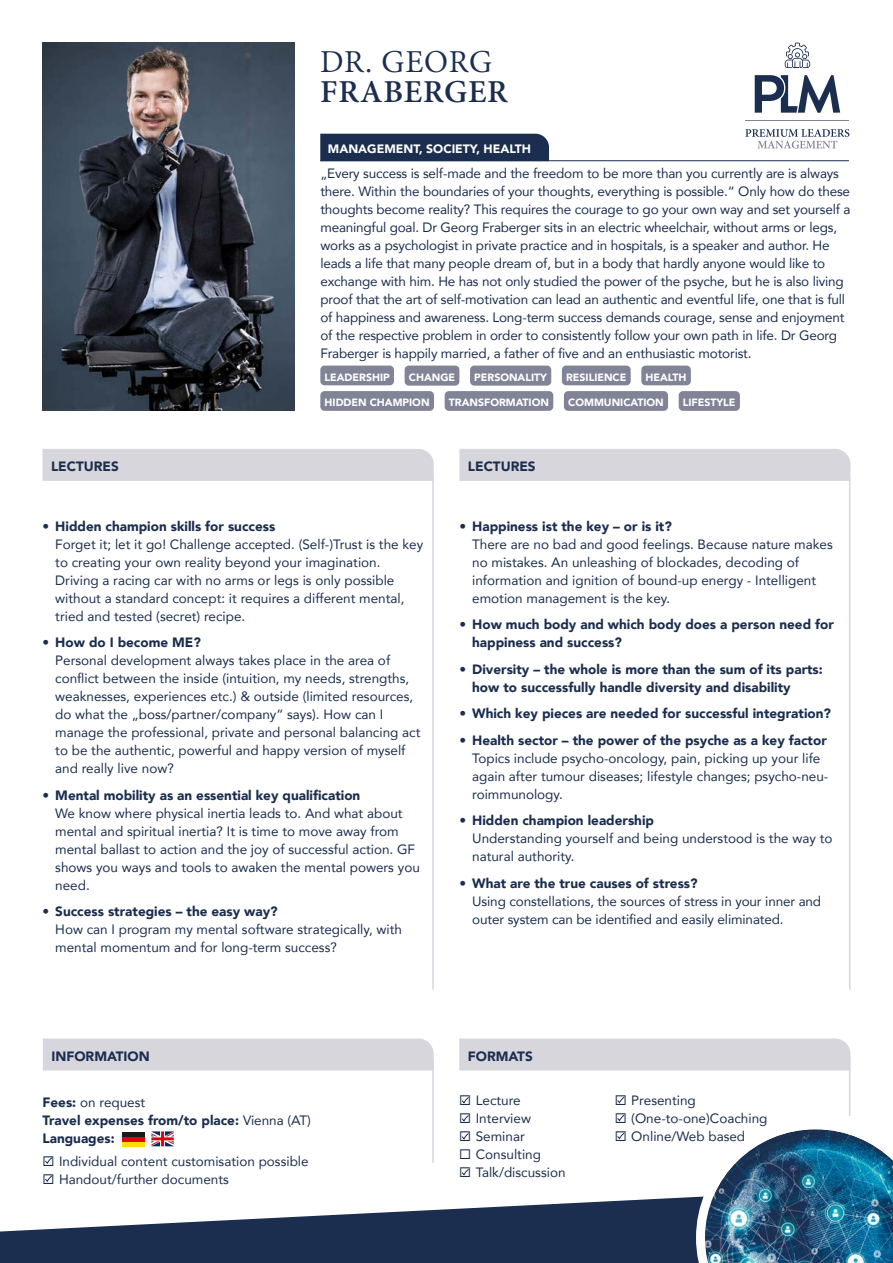
<style>
.page{position:relative;width:893px;height:1263px;background:#fff}
.page>*{position:absolute;margin:0;border:0;box-sizing:border-box;transform-origin:0 0}
.t1{font:700 39px "Adobe Thai";letter-spacing:.02em;color:#1b2e4f}
.t2{font:39px "Adobe Thai";letter-spacing:.015em;color:#1b2e4f}
.t3{font:13.5px/18px "Avenir";color:#1b2e4f}
.t4{font:900 13.5px/18px "Avenir";color:#1b2e4f}
.t5{font:900 12.15px "Avenir";color:#fff}
.t6{font:900 10.5px "Avenir";color:#fff}
.s1{font-weight:400}
</style>
<div class="page">
<div style="left:320px;top:391px;width:114px;height:20px;background:#818497;border-radius:4px"></div>
<div style="left:470px;top:366px;width:81px;height:20px;background:#818497;border-radius:4px"></div>
<div style="left:445px;top:391px;width:108px;height:20px;background:#818497;border-radius:4px"></div>
<div style="left:641px;top:366px;width:50px;height:19px;background:#818497;border-radius:4px"></div>
<div style="left:320px;top:366px;width:74px;height:19px;background:#818497;border-radius:4px"></div>
<div style="left:564px;top:391px;width:104px;height:20px;background:#818497;border-radius:4px"></div>
<div style="left:562px;top:366px;width:69px;height:19px;background:#818497;border-radius:4px"></div>
<div style="left:679px;top:391px;width:61px;height:20px;background:#818497;border-radius:4px"></div>
<div style="left:405px;top:366px;width:54px;height:20px;background:#818497;border-radius:4px"></div>
<div style="left:320px;top:134px;width:229px;height:26px;background:#1b2e4f"></div>
<hr style="left:320px;top:160px;width:529px;height:1px;background:#1b2e4f">
<div style="left:43px;top:449px;width:391px;height:32px;background:#d7d6dd"></div>
<div style="left:459px;top:449px;width:391px;height:32px;background:#d7d6dd"></div>
<hr style="left:432px;top:478px;width:2px;height:511px;background:#d7d6dd">
<hr style="left:849px;top:478px;width:1px;height:511px;background:#d7d6dd">
<img style="left:43px;top:43px;width:252px;height:368px">
<svg style="left:0;top:1197px;width:696px;height:66px;fill:#1b2e4f"></svg>
<img style="left:696px;top:1129px;width:197px;height:134px">
<div style="left:43px;top:1038px;width:391px;height:32px;background:#d7d6dd"></div>
<div style="left:459px;top:1038px;width:391px;height:32px;background:#d7d6dd"></div>
<hr style="left:432px;top:1060px;width:2px;height:103px;background:#d7d6dd">
<hr style="left:849px;top:1056px;width:1px;height:60px;background:#d7d6dd">
<svg style="left:745px;top:129px;width:104px;height:19px"></svg>
<hr style="left:746px;top:120px;width:103px;height:1px;background:#818497">
<svg style="left:755px;top:75px;width:85px;height:38px"></svg>
<svg style="left:785px;top:43px;width:25px;height:25px"></svg>
<svg style="left:461px;top:1097px;width:8px;height:7px"></svg>
<svg style="left:617px;top:1097px;width:8px;height:7px"></svg>
<svg style="left:617px;top:1115px;width:8px;height:7px"></svg>
<svg style="left:617px;top:1133px;width:8px;height:7px"></svg>
<svg style="left:462px;top:1115px;width:7px;height:7px"></svg>
<svg style="left:462px;top:1133px;width:7px;height:7px"></svg>
<svg style="left:461px;top:1169px;width:8px;height:7px"></svg>
<svg style="left:45px;top:1157px;width:7px;height:7px"></svg>
<svg style="left:45px;top:1175px;width:7px;height:7px"></svg>
<hr style="left:123px;top:1132px;width:22px;height:4px;background:#1a1a18">
<div style="left:123px;top:1141px;width:22px;height:5px;background:#fd0"></div>
<div style="left:123px;top:1136px;width:22px;height:5px;background:#e3000f"></div>
<svg style="left:151px;top:1131px;width:23px;height:15px"></svg>
<h1 class="t2" style="left:320px;top:36px;width:173px">DR. GEORG</h1>
<h1 class="t1" style="left:320px;top:66px;width:189px">FRABERGER</h1>
<p class="t5" style="left:328px;top:139px;width:205px">MANAGEMENT, SOCIETY, HEALTH</p>
<p class="t3" style="left:320px;top:164px;width:532px">„Every success is self-made and the freedom to be more than you currently are is always there. Within the boundaries of your thoughts, everything is possible.“ Only how do these thoughts become reality? This requires the courage to go your own way and set yourself a meaningful goal. Dr Georg Fraberger sits in an electric wheelchair, without arms or legs, works as a psychologist in private practice and in hospitals, is a speaker and author. He leads a life that many people dream of, but in a body that hardly anyone would like to exchange with him. He has not only studied the power of the psyche, but he is also living proof that the art of self-motivation can lead an authentic and eventful life, one that is full of happiness and awareness. Long-term success demands courage, sense and enjoyment of the respective problem in order to consistently follow your own path in life. Dr Georg Fraberger is happily married, a father of five and an enthusiastic motorist.</p>
<p class="t6" style="left:325px;top:368px;width:67px">LEADERSHIP</p>
<p class="t6" style="left:646px;top:368px;width:43px">HEALTH</p>
<p class="t6" style="left:568px;top:394px;width:97px">COMMUNICATION</p>
<p class="t6" style="left:566px;top:368px;width:62px">RESILIENCE</p>
<p class="t6" style="left:409px;top:368px;width:48px">CHANGE</p>
<p class="t6" style="left:474px;top:368px;width:74px">PERSONALITY</p>
<p class="t6" style="left:449px;top:394px;width:102px">TRANSFORMATION</p>
<p class="t6" style="left:325px;top:394px;width:107px">HIDDEN CHAMPION</p>
<p class="t6" style="left:683px;top:394px;width:54px">LIFESTYLE</p>
<p class="t4" style="left:51px;top:457px;width:69px">LECTURES</p>
<p class="t4" style="left:468px;top:457px;width:69px">LECTURES</p>
<p class="t4" style="left:43px;top:517px;width:234px">• Hidden champion skills for success</p>
<p class="t3" style="left:55px;top:535px;width:369px">Forget it; let it go! Challenge accepted. (Self-)Trust is the key to creating your own reality beyond your imagination.<br>Driving a racing car with no arms or legs is only possible without a standard concept: it requires a different mental, tried and tested (secret) recipe.</p>
<p class="t4" style="left:43px;top:633px;width:160px">• How do I become ME?</p>
<p class="t3" style="left:55px;top:651px;width:367px">Personal development always takes place in the area of conflict between the inside (intuition, my needs, strengths, weaknesses, experiences etc.) &amp; outside (limited resources, do what the „boss/partner/company“ says). How can I manage the professional, private and personal balancing act to be the authentic, powerful and happy version of myself and really live now?</p>
<p class="t4" style="left:43px;top:786px;width:319px">• Mental mobility as an essential key qualification</p>
<p class="t3" style="left:55px;top:804px;width:366px">We know where physical inertia leads to. And what about mental and spiritual inertia? It is time to move away from mental ballast to action and the joy of successful action. GF shows you ways and tools to awaken the mental powers you need.</p>
<p class="t4" style="left:43px;top:902px;width:237px">• Success strategies – the easy way?</p>
<p class="t3" style="left:55px;top:920px;width:348px">How can I program my mental software strategically, with mental momentum and for long-term success?</p>
<p class="t4" style="left:459px;top:517px;width:214px">• Happiness ist the key – or is it?</p>
<p class="t3" style="left:472px;top:535px;width:362px">There are no bad and good feelings. Because nature makes no mistakes. An unleashing of blockades, decoding of information and ignition of bound-up energy - Intelligent emotion management is the key.</p>
<p class="t4" style="left:472px;top:615px;width:363px;text-indent:-13px">• How much body and which body does a person need for happiness and success?</p>
<p class="t4" style="left:472px;top:660px;width:352px;text-indent:-13px">• Diversity – the whole is more than the sum of its parts: how to successfully handle diversity and disability</p>
<p class="t4" style="left:459px;top:704px;width:373px">• Which key pieces are needed for successful integration?</p>
<p class="t4" style="left:459px;top:731px;width:369px">• Health sector – the power of the psyche as a key factor</p>
<p class="t3" style="left:472px;top:749px;width:358px">Topics include psycho-oncology, pain, picking up your life again after tumour diseases; lifestyle changes; psycho-neu&shy;roimmunology.</p>
<p class="t4" style="left:459px;top:811px;width:196px">• Hidden champion leadership</p>
<p class="t3" style="left:472px;top:829px;width:362px">Understanding yourself and being understood is the way to natural authority.</p>
<p class="t4" style="left:459px;top:874px;width:240px">• What are the true causes of stress?</p>
<p class="t3" style="left:472px;top:892px;width:350px">Using constellations, the sources of stress in your inner and outer system can be identified and easily eliminated.</p>
<p class="t4" style="left:51px;top:1046px;width:100px">INFORMATION</p>
<p class="t4" style="left:468px;top:1046px;width:66px">FORMATS</p>
<p class="t4" style="left:43px;top:1093px;width:270px">Fees: <span class="s1">on request<br></span>Travel expenses from/to place: <span class="s1">Vienna (AT)<br></span>Languages:</p>
<p class="t3" style="left:43px;top:1152px;width:268px">◻ Individual content customisation possible</p>
<p class="t3" style="left:43px;top:1170px;width:188px">◻ Handout/further documents</p>
<p class="t3" style="left:459px;top:1091px;width:63px">◻ Lecture</p>
<p class="t3" style="left:459px;top:1109px;width:73px">◻ Interview</p>
<p class="t3" style="left:459px;top:1127px;width:67px">◻ Seminar</p>
<p class="t3" style="left:459px;top:1145px;width:83px">◻ Consulting</p>
<p class="t3" style="left:459px;top:1163px;width:108px">◻ Talk/discussion</p>
<p class="t3" style="left:615px;top:1091px;width:83px">◻ Presenting</p>
<p class="t3" style="left:615px;top:1109px;width:154px">◻ (One-to-one)Coaching</p>
<p class="t3" style="left:615px;top:1127px;width:132px">◻ Online/Web based</p>
</div>
